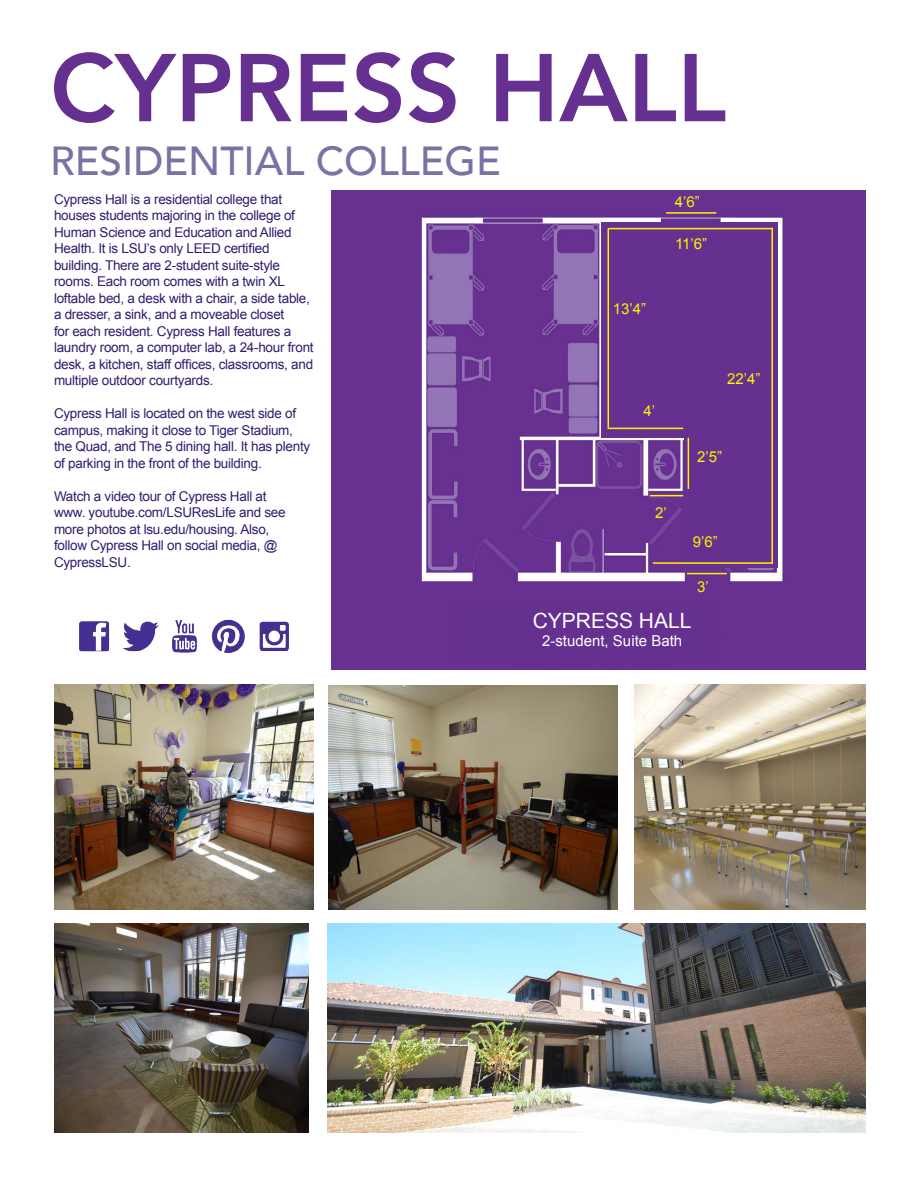
<style>
.page{position:relative;width:918px;height:1188px;background:#fff}
.page>*{position:absolute;margin:0;border:0;box-sizing:border-box;transform-origin:0 0}
.t1{font:800 95.1px "Avenir";color:#663090}
.t2{font:500 40.5px "Avenir";color:#7873a3}
.t3{font:21px "Arial";color:#fff}
.t4{font:15px "Arial";color:#fff200}
.t5{font:15px "Arial";color:#fff}
.t6{font:13.5px/16.5px "Arial";letter-spacing:-.02em;color:#341b6e}
</style>
<div class="page">
<img style="left:328px;top:923px;width:537px;height:210px">
<img style="left:331px;top:191px;width:534px;height:479px">
<img style="left:79px;top:619px;width:210px;height:35px">
<div style="left:601px;top:222px;width:177px;height:216px;background:#663090"></div>
<div style="left:684px;top:324px;width:94px;height:244px;background:#663090"></div>
<hr style="left:666px;top:212px;width:50px;height:2px;background:#fff200">
<hr style="left:608px;top:229px;width:1px;height:199px;background:#fff200">
<hr style="left:608px;top:228px;width:165px;height:1px;background:#fff200">
<hr style="left:771px;top:228px;width:2px;height:336px;background:#fff200">
<hr style="left:608px;top:428px;width:75px;height:1px;background:#fff200">
<hr style="left:688px;top:438px;width:1px;height:51px;background:#fff200">
<hr style="left:650px;top:495px;width:33px;height:1px;background:#fff200">
<hr style="left:653px;top:562px;width:120px;height:2px;background:#fff200">
<hr style="left:687px;top:573px;width:40px;height:1px;background:#fff200">
<img style="left:635px;top:685px;width:230px;height:225px">
<img style="left:54px;top:685px;width:260px;height:225px">
<img style="left:54px;top:923px;width:254px;height:210px">
<div style="left:450px;top:600px;width:269px;height:63px;background:#663090"></div>
<img style="left:329px;top:685px;width:288px;height:225px">
<h1 class="t1" style="left:50px;top:14px;width:678px">CYPRESS HALL</h1>
<h2 class="t2" style="left:50px;top:126px;width:452px">RESIDENTIAL COLLEGE</h2>
<p class="t6" style="left:54px;top:191px;width:261px">Cypress Hall is a residential college that houses students majoring in the college of Human Science and Education and Allied Health. It is LSU’s only LEED certified building. There are 2-student suite-style rooms. Each room comes with a twin XL loftable bed, a desk with a chair, a side table, a dresser, a sink, and a moveable closet<br>for each resident. Cypress Hall features a laundry room, a computer lab, a 24-hour front desk, a kitchen, staff offices, classrooms, and multiple outdoor courtyards.</p>
<p class="t6" style="left:54px;top:406px;width:258px">Cypress Hall is located on the west side of campus, making it close to Tiger Stadium, the Quad, and The 5 dining hall. It has plenty of parking in the front of the building.</p>
<p class="t6" style="left:54px;top:488px;width:233px">Watch a video tour of Cypress Hall at www. youtube.com/LSUResLife and see more photos at lsu.edu/housing. Also, follow Cypress Hall on social media, @<br>CypressLSU.</p>
<p class="t4" style="left:675px;top:192px;width:27px">4’6”</p>
<p class="t4" style="left:675px;top:233px;width:34px">11’6”</p>
<p class="t4" style="left:613px;top:299px;width:35px">13’4”</p>
<p class="t4" style="left:727px;top:369px;width:35px">22’4”</p>
<p class="t4" style="left:644px;top:401px;width:13px">4’</p>
<p class="t4" style="left:697px;top:447px;width:27px">2’5”</p>
<p class="t4" style="left:655px;top:503px;width:13px">2’</p>
<p class="t4" style="left:693px;top:532px;width:27px">9’6”</p>
<p class="t4" style="left:697px;top:577px;width:13px">3’</p>
<h3 class="t3" style="left:533px;top:607px;width:160px">CYPRESS HALL</h3>
<p class="t5" style="left:542px;top:631px;width:142px">2-student, Suite Bath</p>
</div>
